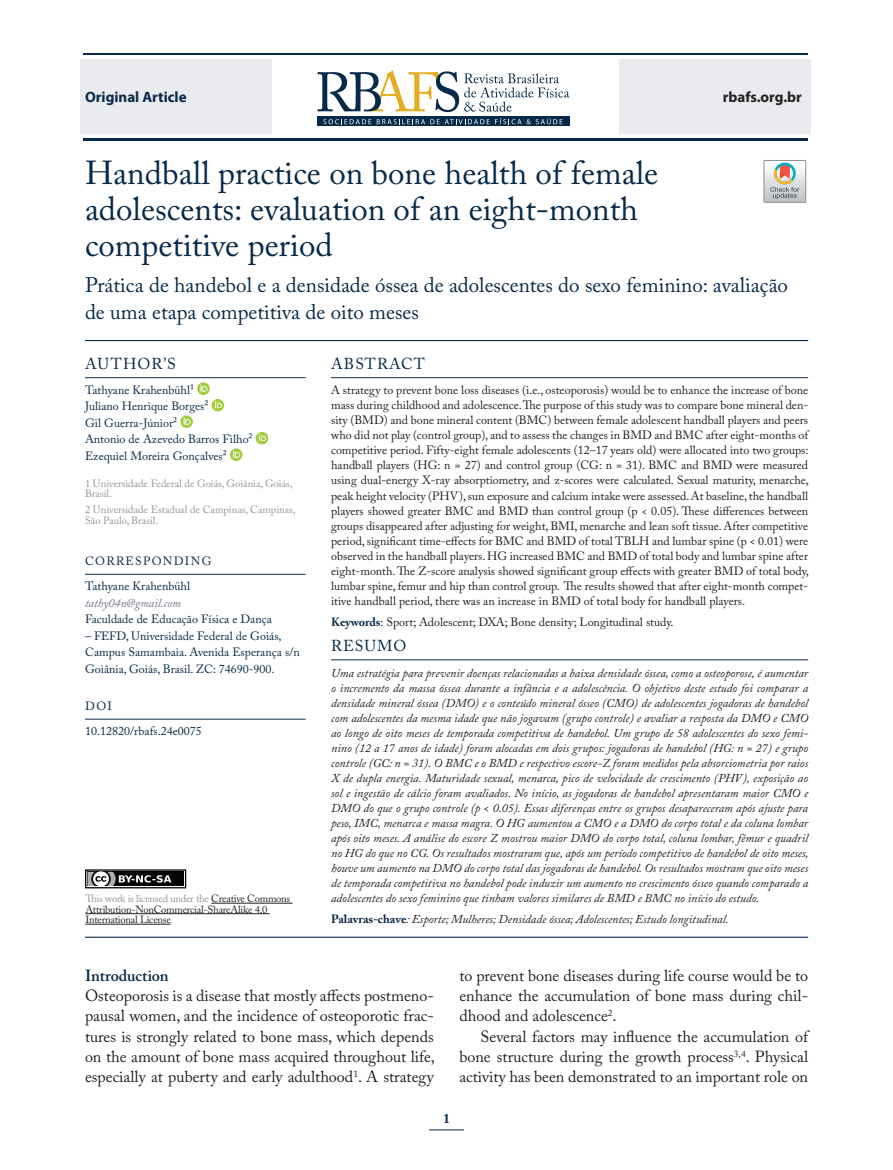
<style>
.page{position:relative;width:893px;height:1170px;background:#fff}
.page>*{position:absolute;margin:0;border:0;box-sizing:border-box;transform-origin:0 0}
.t1{font:33px/36px "Adobe Caslon Pro";color:#082a4a}
.t2{font:21px/27px "Adobe Caslon Pro";color:#082a4a}
.t3{font:16.05px/20.2px "Adobe Caslon Pro";color:#231f20;text-align:justify}
.t4{font:600 16.05px "Adobe Caslon Pro";letter-spacing:-.01em;color:#082a4a}
.t5{font:15.75px "Adobe Caslon Pro";letter-spacing:.065em;color:#082a4a}
.t6{font:700 15px "Myriad Pro";color:#082a4a}
.t7{font:700 15px "Myriad Pro";color:#231f20}
.t8{font:700 13.5px "Adobe Caslon Pro";color:#082a4a}
.t9{font:italic 12px/15px "Adobe Caslon Pro";color:#231f20;text-align:justify}
.t10{font:12px/15px "Adobe Caslon Pro";color:#231f20;text-align:justify}
.t11{font:12px/16.5px "Adobe Caslon Pro";color:#082a4a}
.t12{font:italic 12px "Adobe Caslon Pro";color:#71758b}
.t13{font:10.5px/10.5px "Adobe Caslon Pro";color:#939598}
.t14{font:10.5px/10.5px "Adobe Caslon Pro";letter-spacing:-.02em;color:#231f20}
.s1{font-weight:700;color:#082a4a}
.s2{font-weight:700;font-style:normal;color:#082a4a}
.s3{color:#939598}
</style>
<div class="page">
<div style="left:619px;top:59px;width:192px;height:75px;background:#eaebef"></div>
<div style="left:80px;top:59px;width:192px;height:75px;background:#eaebef"></div>
<hr style="left:83px;top:53px;width:725px;height:2px;background:#082a4a">
<hr style="left:83px;top:138px;width:725px;height:2px;background:#082a4a">
<svg style="left:318px;top:117px;width:252px;height:9px"></svg>
<svg style="left:323px;top:119px;width:48px;height:5px"></svg>
<svg style="left:377px;top:118px;width:185px;height:6px"></svg>
<svg style="left:318px;top:70px;width:251px;height:42px"></svg>
<svg style="left:764px;top:160px;width:42px;height:42px"></svg>
<hr style="left:429px;top:1129px;width:35px;height:1px;background:#082a4a">
<hr style="left:211px;top:902px;width:82px;height:1px;background:#231f20">
<hr style="left:85px;top:913px;width:185px;height:1px;background:#231f20">
<hr style="left:85px;top:923px;width:86px;height:1px;background:#231f20">
<div style="left:86px;top:870px;width:100px;height:17px;background:#040503"></div>
<div style="left:85px;top:869px;width:101px;height:19px;border:1px solid #040503"></div>
<svg style="left:85px;top:869px;width:86px;height:20px"></svg>
<hr style="left:85px;top:340px;width:723px;height:1px;background:#082a4a">
<hr style="left:85px;top:377px;width:221px;height:1px;background:#082a4a">
<hr style="left:85px;top:574px;width:221px;height:1px;background:#082a4a">
<hr style="left:85px;top:718px;width:221px;height:1px;background:#082a4a">
<svg style="left:180px;top:382px;width:44px;height:46px"></svg>
<svg style="left:256px;top:432px;width:12px;height:12px"></svg>
<svg style="left:230px;top:448px;width:12px;height:13px"></svg>
<hr style="left:331px;top:377px;width:477px;height:1px;background:#082a4a">
<hr style="left:331px;top:659px;width:477px;height:1px;background:#082a4a">
<hr style="left:85px;top:936px;width:723px;height:1px;background:#082a4a">
<p class="t6" style="left:85px;top:87px;width:103px">Original Article</p>
<p class="t7" style="left:723px;top:87px;width:81px">rbafs.org.br</p>
<h1 class="t1" style="left:85px;top:155px;width:575px">Handball practice on bone health of female adolescents: evaluation of an eight-month competitive period</h1>
<h2 class="t2" style="left:85px;top:271px;width:704px">Prática de handebol e a densidade óssea de adolescentes do sexo feminino: avaliação de uma etapa competitiva de oito meses</h2>
<h3 class="t5" style="left:85px;top:354px;width:92px">AUTHOR’S</h3>
<p class="t11" style="left:85px;top:381px;width:169px">Tathyane Krahenbühl¹<br>Juliano Henrique Borges²<br>Gil Guerra-Júnior²<br>Antonio de Azevedo Barros Filho²<br>Ezequiel Moreira Gonçalves²</p>
<p class="t13" style="left:85px;top:478px;width:209px">1 Universidade Federal de Goiás, Goiânia, Goiás,<br>Brasil.</p>
<p class="t13" style="left:85px;top:504px;width:212px">2 Universidade Estadual de Campinas, Campinas,<br>São Paulo, Brasil.</p>
<p class="t11" style="left:85px;top:548px;width:128px;line-height:25px">CORRESPONDING<br>Tathyane Krahenbühl</p>
<p class="t12" style="left:85px;top:595px;width:97px">tathy04n@gmail.com</p>
<p class="t11" style="left:85px;top:611px;width:189px">Faculdade de Educação Física e Dança</p>
<p class="t11" style="left:85px;top:627px;width:216px">– FEFD, Universidade Federal de Goiás,<br>Campus Samambaia. Avenida Esperança s/n<br>Goiânia, Goiás, Brasil. ZC: 74690-900.</p>
<p class="t11" style="left:85px;top:693px;width:118px;line-height:25px">DOI<br>10.12820/rbafs.24e0075</p>
<h3 class="t5" style="left:331px;top:354px;width:95px">ABSTRACT</h3>
<p class="t10" style="left:331px;top:383px;width:479px">A strategy to prevent bone loss diseases (i.e., osteoporosis) would be to enhance the increase of bone mass during childhood and adolescence. The purpose of this study was to compare bone mineral den&shy;sity (BMD) and bone mineral content (BMC) between female adolescent handball players and peers who did not play (control group), and to assess the changes in BMD and BMC after eight-months of competitive period. Fifty-eight female adolescents (12–17 years old) were allocated into two groups: handball players (HG: n = 27) and control group (CG: n = 31). BMC and BMD were measured using dual-energy X-ray absorptiometry, and z-scores were calculated. Sexual maturity, menarche, peak height velocity (PHV), sun exposure and calcium intake were assessed. At baseline, the handball players showed greater BMC and BMD than control group (p &lt; 0.05). These differences between groups disappeared after adjusting for weight, BMI, menarche and lean soft tissue. After competitive period, significant time-effects for BMC and BMD of total TBLH and lumbar spine (p &lt; 0.01) were observed in the handball players. HG increased BMC and BMD of total body and lumbar spine after eight-month. The Z-score analysis showed significant group effects with greater BMD of total body, lumbar spine, femur and hip than control group. The results showed that after eight-month compet&shy;itive handball period, there was an increase in BMD of total body for handball players.</p>
<p class="t10" style="left:331px;top:614px;width:344px"><span class="s1">Keywords</span>: Sport; Adolescent; DXA; Bone density; Longitudinal study.</p>
<h3 class="t5" style="left:331px;top:636px;width:77px">RESUMO</h3>
<p class="t9" style="left:331px;top:665px;width:479px">Uma estratégia para prevenir doenças relacionadas a baixa densidade óssea, como a osteoporose, é aumentar o incremento da massa óssea durante a infância e a adolescência. O objetivo deste estudo foi comparar a densidade mineral óssea (DMO) e o conteúdo mineral ósseo (CMO) de adolescentes jogadoras de handebol com adolescentes da mesma idade que não jogavam (grupo controle) e avaliar a resposta da DMO e CMO ao longo de oito meses de temporada competitiva de handebol. Um grupo de 58 adolescentes do sexo femi&shy;nino (12 a 17 anos de idade) foram alocadas em dois grupos: jogadoras de handebol (HG: n = 27) e grupo controle (GC: n = 31). O BMC e o BMD e respectivo escore-Z foram medidos pela absorciometria por raios X de dupla energia. Maturidade sexual, menarca, pico de velocidade de crescimento (PHV), exposição ao sol e ingestão de cálcio foram avaliados. No início, as jogadoras de handebol apresentaram maior CMO e DMO do que o grupo controle (p &lt; 0.05). Essas diferenças entre os grupos desapareceram após ajuste para peso, IMC, menarca e massa magra. O HG aumentou a CMO e a DMO do corpo total e da coluna lombar após oito meses. A análise do escore Z mostrou maior DMO do corpo total, coluna lombar, fêmur e quadril no HG do que no CG. Os resultados mostraram que, após um período competitivo de handebol de oito meses, houve um aumento na DMO do corpo total das jogadoras de handebol. Os resultados mostram que oito meses de temporada competitiva no handebol pode induzir um aumento no crescimento ósseo quando comparado a adolescentes do sexo feminino que tinham valores similares de BMD e BMC no início do estudo.</p>
<p class="t9" style="left:331px;top:911px;width:399px"><span class="s2">Palavras-chave</span>: Esporte; Mulheres; Densidade óssea; Adolescentes; Estudo longitudinal.</p>
<p class="t14" style="left:85px;top:893px;width:206px"><span class="s3">This work is licensed under the</span> Creative Commons<br>Attribution-NonCommercial-ShareAlike 4.0<br>International License<span class="s3">.</span></p>
<h3 class="t4" style="left:85px;top:965px;width:85px">Introduction</h3>
<p class="t3" style="left:85px;top:985px;width:351px">Osteoporosis is a disease that mostly affects postmeno&shy;pausal women, and the incidence of osteoporotic frac&shy;tures is strongly related to bone mass, which depends on the amount of bone mass acquired throughout life, especially at puberty and early adulthood<sup>1</sup>. A strategy</p>
<h3 class="t3" style="left:459px;top:965px;width:350px">to prevent bone diseases during life course would be to enhance the accumulation of bone mass during chil&shy;dhood and adolescence<sup>2</sup>.</h3>
<h3 class="t3" style="left:459px;top:1025px;width:350px;text-indent:21px">Several factors may influence the accumulation of bone structure during the growth process<sup>3,4</sup>. Physical activity has been demonstrated to an important role on</h3>
<p class="t8" style="left:443px;top:1110px;width:8px">1</p>
</div>
